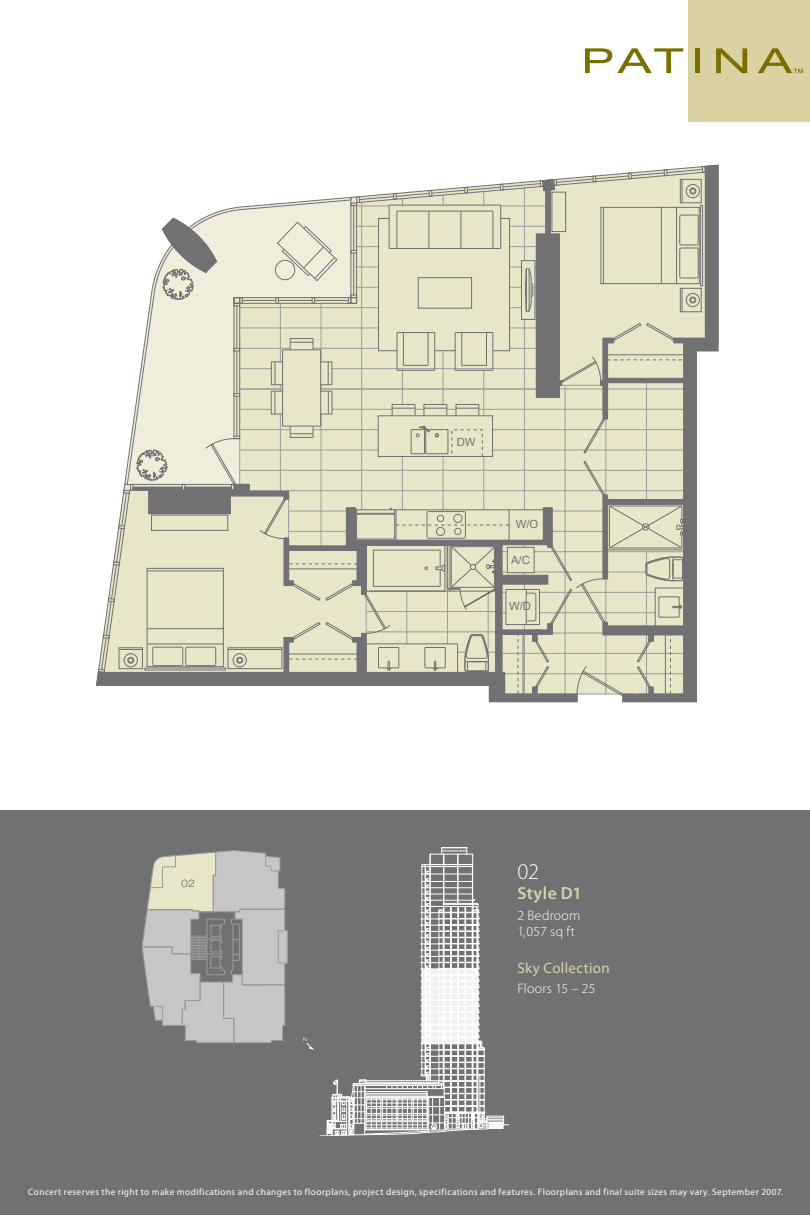
<style>
.page{position:relative;width:810px;height:1215px;background:#fff}
.page>*{position:absolute;margin:0;border:0;box-sizing:border-box;transform-origin:0 0}
.t1{font:300 22.5px "Myriad Pro";color:#fff}
.t2{font:600 17.5px "Myriad Pro";letter-spacing:.025em;color:#d9d3a4}
.t3{font:15px "Myriad Pro";letter-spacing:.02em;color:#d9d3a4}
.t4{font:300 13.75px/16.2px "Myriad Pro";letter-spacing:.02em;color:#fff}
.t5{font:11.38px "Arial";color:#717073}
.t6{font:300 expanded 10.5px "Helvetica Neue";color:#717073}
.t7{font:9.38px "Myriad Pro";letter-spacing:.04em;color:#fff}
.t8{font:300 expanded 4.88px "Helvetica Neue";color:#fff}
</style>
<div class="page">
<div style="left:0;top:810px;width:810px;height:405px;background:#717073"></div>
<svg style="left:96px;top:164px;width:623px;height:538px;background:#d9d7c4"></svg>
<svg style="left:141px;top:850px;width:147px;height:193px"></svg>
<svg style="left:306px;top:1043px;width:8px;height:7px"></svg>
<svg style="left:320px;top:848px;width:189px;height:288px"></svg>
<hr style="left:480px;top:1075px;width:1px;height:37px;background:#fff">
<hr style="left:0;top:0;width:1px;height:122px;background:#d9d3a4">
<div style="left:688px;top:0;width:122px;height:122px;background:#d9d3a4"></div>
<svg style="left:585px;top:48px;width:98px;height:25px"></svg>
<div style="left:695px;top:48px;width:5px;height:25px;background:#7a6f00"></div>
<svg style="left:716px;top:48px;width:31px;height:25px"></svg>
<svg style="left:758px;top:48px;width:45px;height:25px"></svg>
<p class="t6" style="left:181px;top:877px;width:15px">02</p>
<p class="t8" style="left:303px;top:1037px;width:5px">N</p>
<p class="t5" style="left:457px;top:436px;width:20px">DW</p>
<p class="t5" style="left:516px;top:518px;width:24px">W/O</p>
<p class="t5" style="left:511px;top:553px;width:20px">A/C</p>
<p class="t5" style="left:509px;top:600px;width:24px">W/D</p>
<h1 class="t1" style="left:518px;top:858px;width:23px">02</h1>
<h2 class="t2" style="left:518px;top:882px;width:66px">Style D1</h2>
<h3 class="t4" style="left:518px;top:907px;width:64px">2 Bedroom<br>1,057 sq ft</h3>
<h3 class="t3" style="left:518px;top:958px;width:94px">Sky Collection</h3>
<h3 class="t4" style="left:518px;top:980px;width:80px">Floors 15 – 25</h3>
<p class="t7" style="left:28px;top:1186px;width:756px">Concert reserves the right to make modifications and changes to floorplans, project design, specifications and features. Floorplans and final suite sizes may vary. September 2007.</p>
</div>
